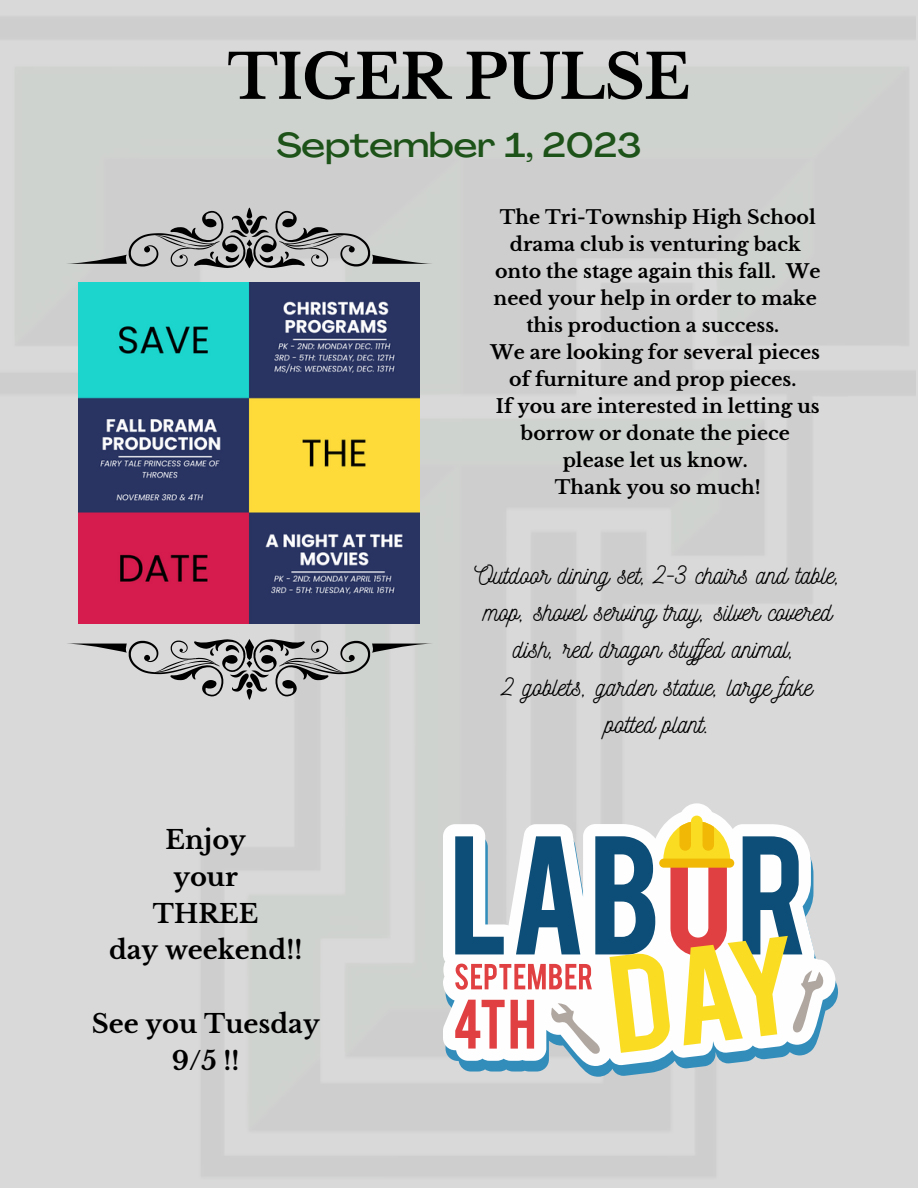
<style>
.page{position:relative;width:918px;height:1188px;background:#fff}
.page>*{position:absolute;margin:0;border:0;box-sizing:border-box;transform-origin:0 0}
.t1{font:700 61.2px "Libre Baskerville";letter-spacing:-.02em;color:#000}
.t2{font:500 expanded 34.05px "Agrandir";color:#1d5219}
.t3{font:25.8px/37.2px "Nickainley";color:#000;text-align:center}
.t4{font:700 25.65px "Libre Baskerville";color:#000}
.t5{font:700 19.05px/27px "Libre Baskerville";color:#000;text-align:center}
</style>
<div class="page">
<img style="left:0;top:6px;width:916px;height:1182px">
<img style="left:79px;top:283px;width:341px;height:341px">
<svg style="left:66px;top:208px;width:367px;height:60px;background:#adaead"></svg>
<svg style="left:66px;top:639px;width:367px;height:61px;background:#b4b4b4"></svg>
<svg style="left:445px;top:814px;width:396px;height:263px;background:#b4c7d1"></svg>
<svg style="left:443px;top:803px;width:395px;height:263px;fill:#d9d9d9"></svg>
<svg style="left:455px;top:816px;width:370px;height:239px"></svg>
<p class="t1" style="left:228px;top:39px;width:464px">TIGER PULSE</p>
<p class="t2" style="left:276px;top:131px;width:367px">September 1, 2023</p>
<p class="t5" style="left:500px;top:204px;width:317px">The Tri-Township High School drama club is venturing back</p>
<p class="t5" style="left:494px;top:258px;width:328px;text-align:left">onto the stage again this fall. We need your help in order to make</p>
<p class="t5" style="left:526px;top:312px;width:254px">this production a success.</p>
<p class="t5" style="left:490px;top:339px;width:331px">We are looking for several pieces</p>
<p class="t5" style="left:509px;top:366px;width:289px">of furniture and prop pieces.</p>
<p class="t5" style="left:496px;top:393px;width:325px">If you are interested in letting us borrow or donate the piece</p>
<p class="t5" style="left:563px;top:447px;width:187px">please let us know.</p>
<p class="t5" style="left:555px;top:474px;width:207px">Thank you so much!</p>
<p class="t4" style="left:166px;top:824px;width:82px">Enjoy</p>
<p class="t4" style="left:173px;top:861px;width:66px">your</p>
<p class="t4" style="left:153px;top:898px;width:107px">THREE</p>
<p class="t4" style="left:109px;top:934px;width:195px">day weekend!!</p>
<p class="t4" style="left:92px;top:1008px;width:229px">See you Tuesday</p>
<p class="t4" style="left:172px;top:1045px;width:69px">9/5 !!</p>
<p class="t3" style="left:475px;top:555px;width:368px">Outdoor dining set, 2-3 chairs and table, mop, shovel serving tray, silver covered dish, red dragon stufed animal,</p>
<p class="t3" style="left:503px;top:667px;width:311px">2 goblets, garden statue, large fake potted plant.</p>
</div>
